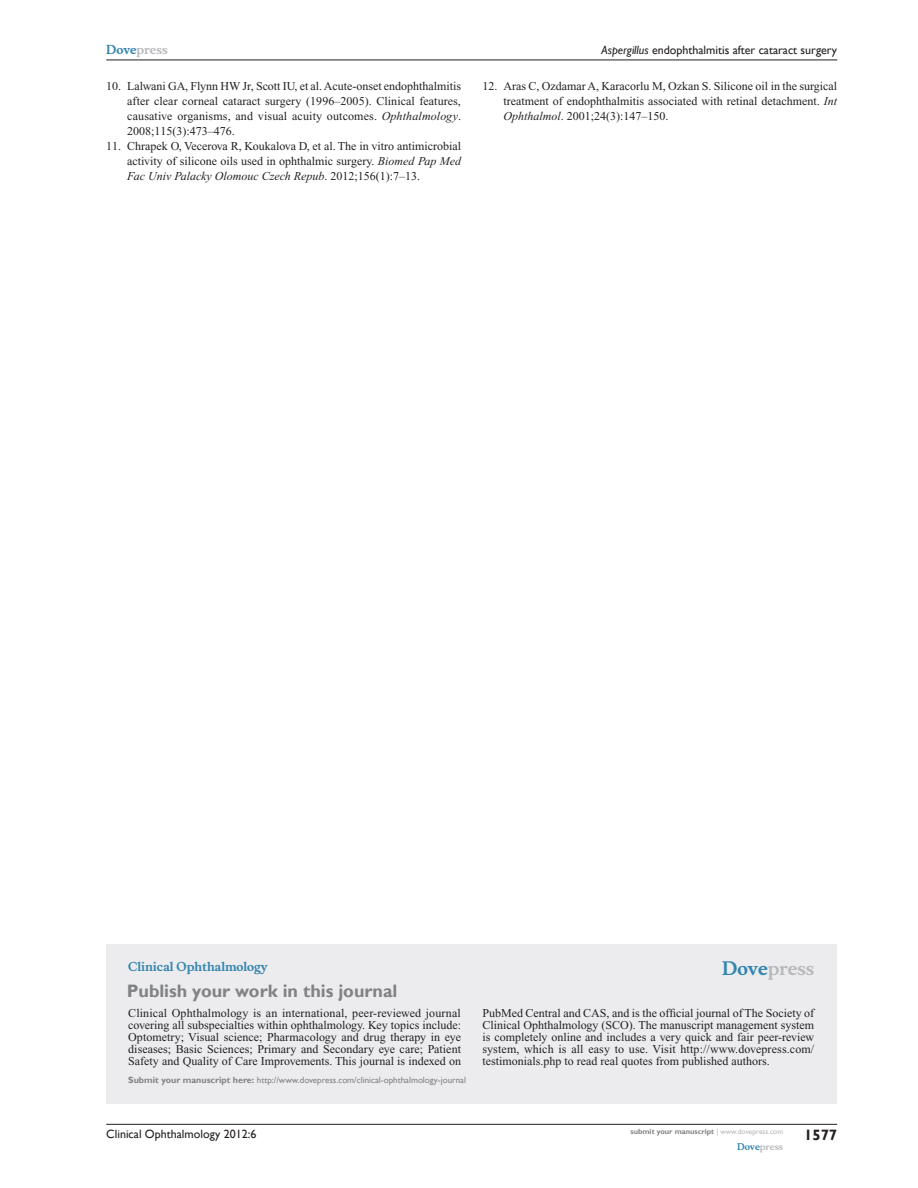
<style>
.page{position:relative;width:918px;height:1188px;background:#fff}
.page>*{position:absolute;margin:0;border:0;box-sizing:border-box;transform-origin:0 0}
.PromBx-H1{font:700 18px "Gill Sans";color:#808285}
.PromBx-Brand{font:700 18px "Musee";color:#b8b9bc}
.t1{font:700 15px "Gill Sans";color:#231f20}
.PromBx-Tx{font:12px/12px "Times New Roman";color:#231f20;text-align:justify}
.RefNL2{font:12px/15px "Times New Roman";color:#231f20;text-align:justify}
.t2{font:12px "Gill Sans";color:#231f20}
.PromBx-JrnlName{font:700 12px "Musee";color:#3485ae}
.t3{font:700 12px "Musee";color:#b8b9bc}
.PromBx-SubmitMssWebA{font:9px "Gill Sans";color:#808285}
.t4{font:700 9px "Musee";color:#b8b9bc}
.t5{font:700 7.5px "Gill Sans";color:#808285}
.s1{color:#3485ae}
.s2{font-style:italic}
.s3{font-weight:700}
.s4{font-weight:400;color:#b8b9bc}
</style>
<div class="page">
<div style="left:106px;top:944px;width:731px;height:159px;background:#ececee"></div>
<hr style="left:106px;top:1124px;width:731px;height:1px;background:#231f20">
<hr style="left:106px;top:60px;width:731px;height:1px;background:#231f20">
<p class="t3" style="left:106px;top:43px;width:63px"><span class="s1">Dove</span>press</p>
<p class="RefNL2" style="left:127px;top:79px;width:335px;text-indent:-21px">10. Lalwani GA, Flynn HW Jr, Scott IU, et al. Acute-onset endophthalmitis after clear corneal cataract surgery (1996–2005). Clinical features, causative organisms, and visual acuity outcomes. <span class="s2">Ophthalmology</span>.<br>2008;115(3):473–476.</p>
<p class="RefNL2" style="left:127px;top:139px;width:335px;text-indent:-21px">11. Chrapek O, Vecerova R, Koukalova D, et al. The in vitro antimicrobial activity of silicone oils used in ophthalmic surgery. <span class="s2">Biomed Pap Med Fac Univ Palacky Olomouc Czech Repub</span>. 2012;156(1):7–13.</p>
<p class="t2" style="left:602px;top:43px;width:237px"><span class="s2">Aspergillus</span> endophthalmitis after cataract surgery</p>
<p class="RefNL2" style="left:503px;top:79px;width:335px;text-indent:-21px">12. Aras C, Ozdamar A, Karacorlu M, Ozkan S. Silicone oil in the surgical treatment of endophthalmitis associated with retinal detachment. <span class="s2">Int Ophthalmol</span>. 2001;24(3):147–150.</p>
<p class="PromBx-JrnlName" style="left:128px;top:959px;width:141px">Clinical Ophthalmology</p>
<p class="PromBx-H1" style="left:127px;top:980px;width:272px">Publish your work in this journal</p>
<p class="PromBx-Brand" style="left:722px;top:958px;width:94px"><span class="s1">Dove</span>press</p>
<p class="PromBx-Tx" style="left:128px;top:1007px;width:334px">Clinical Ophthalmology is an international, peer-reviewed journal covering all subspecialties within ophthalmology. Key topics include:<br>Optometry; Visual science; Pharmacology and drug therapy in eye diseases; Basic Sciences; Primary and Secondary eye care; Patient Safety and Quality of Care Improvements. This journal is indexed on</p>
<p class="PromBx-Tx" style="left:482px;top:1007px;width:333px">PubMed Central and CAS, and is the official journal of The Society of Clinical Ophthalmology (SCO). The manuscript management system is completely online and includes a very quick and fair peer-review system, which is all easy to use. Visit http://www.dovepress.com/ testimonials.php to read real quotes from published authors.</p>
<p class="PromBx-SubmitMssWebA" style="left:128px;top:1075px;width:339px"><span class="s3">Submit your manuscript here:</span> http://www.dovepress.com/clinical-ophthalmology-journal</p>
<p class="t2" style="left:106px;top:1127px;width:152px">Clinical Ophthalmology 2012:6</p>
<p class="t5" style="left:631px;top:1127px;width:154px">submit your manuscript <span class="s4">| www.dovepress.com</span></p>
<p class="t4" style="left:737px;top:1141px;width:48px"><span class="s1">Dove</span>press</p>
<p class="t1" style="left:804px;top:1126px;width:35px">1577</p>
</div>
